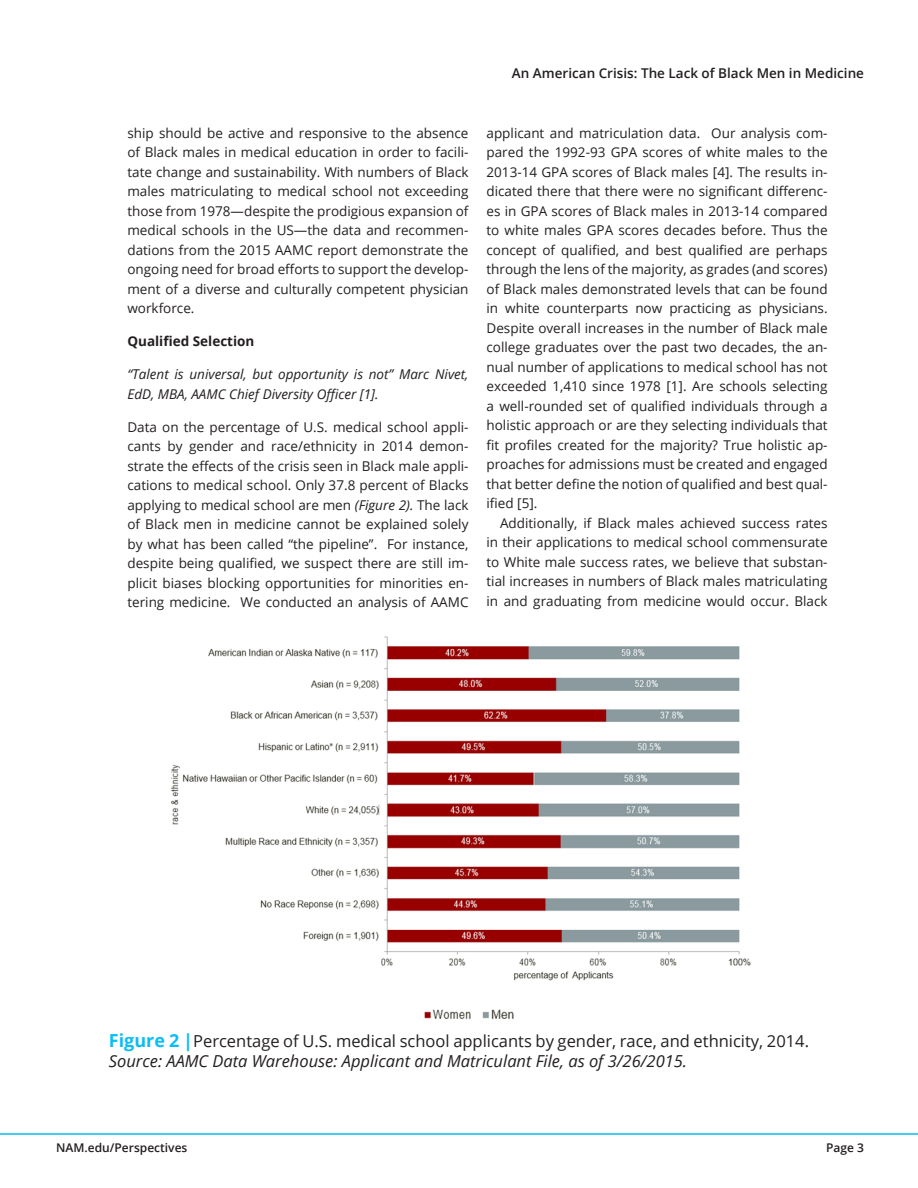
<style>
.page{position:relative;width:918px;height:1188px;background:#fff}
.page>*{position:absolute;margin:0;border:0;box-sizing:border-box;transform-origin:0 0}
.Standard_indent{font:16.5px/19.8px "Open Sans";color:#231f20}
.Standard_indent-2{font:13.5px/19.5px "Open Sans";color:#231f20;text-align:justify}
.B-head{font:italic 13.5px/19.5px "Open Sans";color:#231f20}
.t1{font:600 13.5px "Open Sans";color:#231f20}
.B-head-2{font:700 13.5px "Open Sans";color:#231f20}
.t2{font:600 12px "Open Sans";color:#231f20}
.s1{font-style:italic}
.s2{font-weight:700;font-size:18px;color:#0abdf5}
</style>
<div class="page">
<hr style="left:0;top:1133px;width:918px;height:2px;background:#0abdf5">
<img style="left:171px;top:636px;width:580px;height:383px">
<p class="t1" style="left:512px;top:64px;width:354px">An American Crisis: The Lack of Black Men in Medicine</p>
<p class="Standard_indent-2" style="left:127px;top:123px;width:343px">ship should be active and responsive to the absence of Black males in medical education in order to facili&shy;tate change and sustainability. With numbers of Black males matriculating to medical school not exceeding those from 1978—despite the prodigious expansion of medical schools in the US—the data and recommen&shy;dations from the 2015 AAMC report demonstrate the ongoing need for broad efforts to support the develop&shy;ment of a diverse and culturally competent physician workforce.</p>
<p class="B-head-2" style="left:127px;top:332px;width:129px">Qualified Selection</p>
<p class="B-head" style="left:127px;top:364px;width:343px">“Talent is universal, but opportunity is not” Marc Nivet,<br>EdD, MBA, AAMC Chief Diversity Officer [1].</p>
<p class="Standard_indent-2" style="left:127px;top:417px;width:343px">Data on the percentage of U.S. medical school appli&shy;cants by gender and race/ethnicity in 2014 demon&shy;strate the effects of the crisis seen in Black male appli&shy;cations to medical school. Only 37.8 percent of Blacks applying to medical school are men <span class="s1">(Figure 2).</span> The lack of Black men in medicine cannot be explained solely by what has been called “the pipeline”. For instance, despite being qualified, we suspect there are still im&shy;plicit biases blocking opportunities for minorities en&shy;tering medicine. We conducted an analysis of AAMC</p>
<p class="Standard_indent-2" style="left:487px;top:123px;width:343px">applicant and matriculation data. Our analysis com&shy;pared the 1992-93 GPA scores of white males to the 2013-14 GPA scores of Black males [4]. The results in&shy;dicated there that there were no significant differenc&shy;es in GPA scores of Black males in 2013-14 compared to white males GPA scores decades before. Thus the concept of qualified, and best qualified are perhaps through the lens of the majority, as grades (and scores) of Black males demonstrated levels that can be found in white counterparts now practicing as physicians.<br>Despite overall increases in the number of Black male college graduates over the past two decades, the an&shy;nual number of applications to medical school has not exceeded 1,410 since 1978 [1]. Are schools selecting a well-rounded set of qualified individuals through a holistic approach or are they selecting individuals that fit profiles created for the majority? True holistic ap&shy;proaches for admissions must be created and engaged that better define the notion of qualified and best qual&shy;ified [5].</p>
<p class="Standard_indent-2" style="left:487px;top:513px;width:343px;text-indent:14px">Additionally, if Black males achieved success rates in their applications to medical school commensurate to White male success rates, we believe that substan&shy;tial increases in numbers of Black males matriculating in and graduating from medicine would occur. Black</p>
<p class="Standard_indent" style="left:109px;top:1031px;width:702px"><span class="s2">Figure 2 |</span>Percentage of U.S. medical school applicants by gender, race, and ethnicity, 2014.<br><span class="s1">Source: AAMC Data Warehouse: Applicant and Matriculant File, as of 3/26/2015.</span></p>
<p class="t2" style="left:56px;top:1140px;width:133px">NAM.edu/Perspectives</p>
<p class="t2" style="left:826px;top:1140px;width:39px">Page 3</p>
</div>
